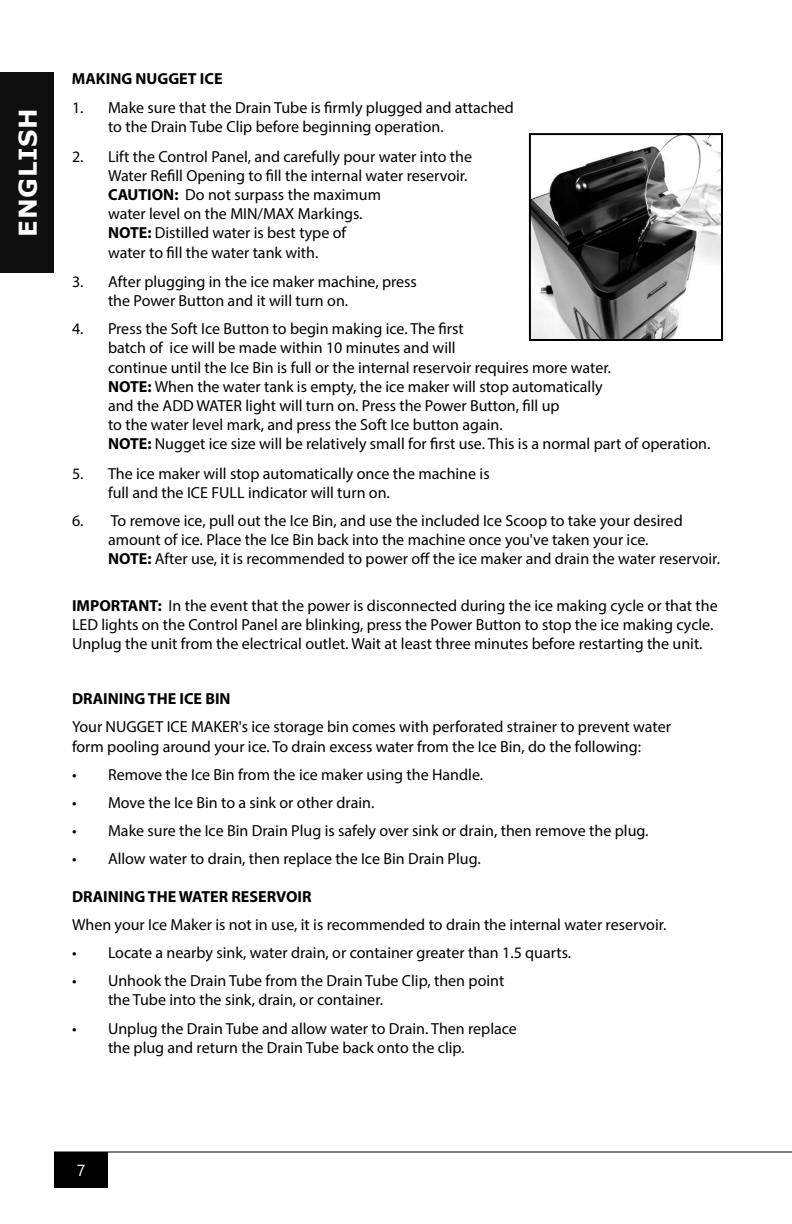
<style>
.page{position:relative;width:792px;height:1224px;background:#fff}
.page>*{position:absolute;margin:0;border:0;box-sizing:border-box;transform-origin:0 0}
.t1{font:700 24.4px "Verdana";letter-spacing:.03em;color:#fff}
.Captions___Subheads{font:16px/19.2px "Myriad Pro";color:#000}
.Bulleted_List{font:16px/19.2px "Myriad Pro";color:#000}
.Captions___Subheads-2{font:700 16px "Myriad Pro";color:#000}
.Bulleted_List-2{font:700 16px "Myriad Pro";color:#000}
.t2{font:16px "Segoe UI";color:#fff}
.s1{font-weight:700}
</style>
<div class="page">
<div style="left:0;top:72px;width:54px;height:201px;background:#0f0f0f"></div>
<hr style="left:54px;top:1152px;width:738px;height:1px;background:#000">
<div style="left:54px;top:1152px;width:54px;height:36px;background:#000"></div>
<img style="left:532px;top:136px;width:188px;height:202px">
<div style="left:529px;top:133px;width:194px;height:208px;border:2px solid #000"></div>
<h1 class="t1" style="left:11px;top:237px;width:130px;rotate:-90deg">ENGLISH</h1>
<p class="Bulleted_List-2" style="left:72px;top:68px;width:152px">MAKING NUGGET ICE</p>
<p class="Captions___Subheads" style="left:108px;top:98px;width:407px;text-indent:-36px">1. Make sure that the Drain Tube is firmly plugged and attached to the Drain Tube Clip before beginning operation.</p>
<p class="Captions___Subheads" style="left:72px;top:146px;width:402px;text-align:right">2. Lift the Control Panel, and carefully pour water into the<br>Water Refill Opening to fill the internal water reservoir.</p>
<p class="Bulleted_List" style="left:108px;top:185px;width:275px"><span class="s1">CAUTION:</span> Do not surpass the maximum water level on the MIN/MAX Markings.</p>
<p class="Bulleted_List" style="left:108px;top:223px;width:240px"><span class="s1">NOTE:</span> Distilled water is best type of water to fill the water tank with.</p>
<p class="Captions___Subheads" style="left:108px;top:272px;width:310px;text-indent:-36px">3. After plugging in the ice maker machine, press the Power Button and it will turn on.</p>
<p class="Captions___Subheads" style="left:108px;top:319px;width:505px;text-indent:-36px">4. Press the Soft Ice Button to begin making ice. The first<br>batch of ice will be made within 10 minutes and will<br>continue until the Ice Bin is full or the internal reservoir requires more water.</p>
<p class="Bulleted_List" style="left:108px;top:377px;width:496px"><span class="s1">NOTE:</span> When the water tank is empty, the ice maker will stop automatically and the ADD WATER light will turn on. Press the Power Button, fill up<br>to the water level mark, and press the Soft Ice button again.</p>
<p class="Bulleted_List" style="left:108px;top:434px;width:604px"><span class="s1">NOTE:</span> Nugget ice size will be relatively small for first use. This is a normal part of operation.</p>
<p class="Captions___Subheads" style="left:108px;top:463px;width:383px;text-indent:-36px">5. The ice maker will stop automatically once the machine is full and the ICE FULL indicator will turn on.</p>
<p class="Captions___Subheads" style="left:72px;top:511px;width:612px;text-align:center">6. To remove ice, pull out the Ice Bin, and use the included Ice Scoop to take your desired amount of ice. Place the Ice Bin back into the machine once you've taken your ice.</p>
<p class="Bulleted_List" style="left:108px;top:549px;width:614px"><span class="s1">NOTE:</span> After use, it is recommended to power off the ice maker and drain the water reservoir.</p>
<p class="Captions___Subheads" style="left:72px;top:595px;width:647px"><span class="s1">IMPORTANT:</span> In the event that the power is disconnected during the ice making cycle or that the<br>LED lights on the Control Panel are blinking, press the Power Button to stop the ice making cycle.<br>Unplug the unit from the electrical outlet. Wait at least three minutes before restarting the unit.</p>
<p class="Captions___Subheads-2" style="left:72px;top:688px;width:160px">DRAINING THE ICE BIN</p>
<p class="Captions___Subheads" style="left:72px;top:717px;width:601px">Your NUGGET ICE MAKER's ice storage bin comes with perforated strainer to prevent water form pooling around your ice. To drain excess water from the Ice Bin, do the following:</p>
<p class="Captions___Subheads" style="left:72px;top:765px;width:413px">• Remove the Ice Bin from the ice maker using the Handle.</p>
<p class="Captions___Subheads" style="left:72px;top:793px;width:304px">• Move the Ice Bin to a sink or other drain.</p>
<p class="Captions___Subheads" style="left:72px;top:821px;width:578px">• Make sure the Ice Bin Drain Plug is safely over sink or drain, then remove the plug.</p>
<p class="Captions___Subheads" style="left:72px;top:849px;width:410px">• Allow water to drain, then replace the Ice Bin Drain Plug.</p>
<p class="Captions___Subheads-2" style="left:72px;top:886px;width:241px">DRAINING THE WATER RESERVOIR</p>
<p class="Captions___Subheads" style="left:72px;top:915px;width:596px">When your Ice Maker is not in use, it is recommended to drain the internal water reservoir.</p>
<p class="Captions___Subheads" style="left:72px;top:943px;width:501px">• Locate a nearby sink, water drain, or container greater than 1.5 quarts.</p>
<p class="Captions___Subheads" style="left:108px;top:971px;width:398px;text-indent:-36px">• Unhook the Drain Tube from the Drain Tube Clip, then point the Tube into the sink, drain, or container.</p>
<p class="Captions___Subheads" style="left:108px;top:1018px;width:410px;text-indent:-36px">• Unplug the Drain Tube and allow water to Drain. Then replace the plug and return the Drain Tube back onto the clip.</p>
<p class="t2" style="left:77px;top:1155px;width:10px">7</p>
</div>
